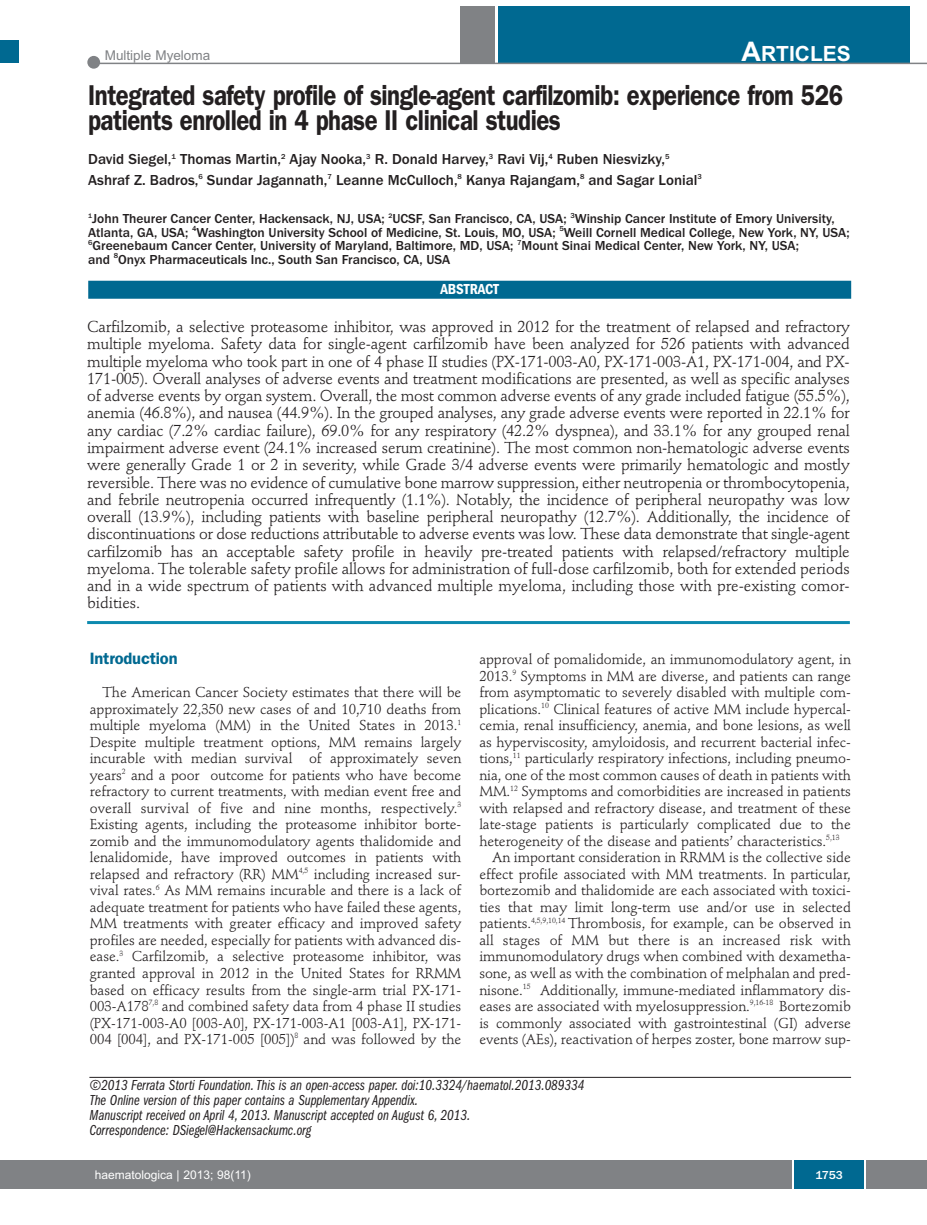
<style>
.page{position:relative;width:927px;height:1225px;background:#fff}
.page>*{position:absolute;margin:0;border:0;box-sizing:border-box;transform-origin:0 0}
.t1{font:600 28.8px/25.5px "Franklin Gothic";letter-spacing:-.02em;color:#231f20;scale:.83 1}
.t2{font:700 21px "Arial";color:#fff}
.t3{font:600 16.5px "Franklin Gothic";letter-spacing:-.01em;color:#006991}
.t4{font:15.75px/17.2px "Stempel Schneidler";letter-spacing:-.005em;color:#231f20;text-align:justify}
.t5{font:15px/15px "Franklin Gothic Book Cmpr Ital";color:#231f20}
.t6{font:500 15px/20.7px "Franklin Gothic";color:#231f20}
.t7{font:600 condensed 15px "Franklin Gothic";letter-spacing:-.005em;color:#fff}
.t8{font:14.25px/16.5px "Stempel Schneidler";letter-spacing:-.005em;color:#231f20;text-align:justify}
.t9{font:500 13.5px/13.5px "Franklin Gothic";color:#231f20}
.t10{font:13.5px "Arial";color:#808285}
.t11{font:12px "Arial";color:#fff}
.t12{font:500 12px "Franklin Gothic";color:#fff}
.s1{font-size:27px}
</style>
<div class="page">
<div style="left:18px;top:1160px;width:909px;height:28px;background:#808285"></div>
<div style="left:498px;top:6px;width:412px;height:56px;background:#006991"></div>
<div style="left:460px;top:6px;width:34px;height:56px;background:#808285"></div>
<div style="left:87px;top:56px;width:13px;height:13px;background:#808285;border-radius:50%"></div>
<hr style="left:95px;top:63px;width:832px;height:1px;background:#808285">
<div style="left:794px;top:1160px;width:70px;height:28px;background:#006991"></div>
<hr style="left:792px;top:1160px;width:2px;height:28px;background:#fff">
<hr style="left:864px;top:1160px;width:2px;height:28px;background:#fff">
<div style="left:0;top:40px;width:19px;height:22px;background:#006991"></div>
<div style="left:0;top:1160px;width:18px;height:28px;background:#808285"></div>
<hr style="left:89px;top:1077px;width:762px;height:1px;background:#231f20">
<hr style="left:87px;top:621px;width:763px;height:3px;background:#0d8aaf">
<div style="left:88px;top:281px;width:763px;height:18px;background:#006991"></div>
<p class="t10" style="left:105px;top:47px;width:107px">Multiple Myeloma</p>
<h2 class="t2" style="left:741px;top:42px;width:111px"><span class="s1">A</span>RTICLES</h2>
<h1 class="t1" style="left:88px;top:85px;width:911px">Integrated safety profile of single-agent carfilzomib: experience from 526 patients enrolled in 4 phase II clinical studies</h1>
<p class="t6" style="left:88px;top:148px;width:615px">David Siegel,<sup>1</sup> Thomas Martin,<sup>2</sup> Ajay Nooka,<sup>3</sup> R. Donald Harvey,<sup>3</sup> Ravi Vij,<sup>4</sup> Ruben Niesvizky,<sup>5<br></sup>Ashraf Z. Badros,<sup>6</sup> Sundar Jagannath,<sup>7</sup> Leanne McCulloch,<sup>8</sup> Kanya Rajangam,<sup>8</sup> and Sagar Lonial<sup>3</sup></p>
<p class="t9" style="left:88px;top:212px;width:763px"><sup>1</sup>John Theurer Cancer Center, Hackensack, NJ, USA; <sup>2</sup>UCSF, San Francisco, CA, USA; <sup>3</sup>Winship Cancer Institute of Emory University, Atlanta, GA, USA; <sup>4</sup>Washington University School of Medicine, St. Louis, MO, USA; <sup>5</sup>Weill Cornell Medical College, New York, NY, USA; <sup>6</sup>Greenebaum Cancer Center, University of Maryland, Baltimore, MD, USA; <sup>7</sup>Mount Sinai Medical Center, New York, NY, USA;<br>and <sup>8</sup>Onyx Pharmaceuticals Inc., South San Francisco, CA, USA</p>
<p class="t7" style="left:440px;top:284px;width:60px">ABSTRACT</p>
<p class="t4" style="left:87px;top:320px;width:764px">Carfilzomib, a selective proteasome inhibitor, was approved in 2012 for the treatment of relapsed and refractory multiple myeloma. Safety data for single-agent carfilzomib have been analyzed for 526 patients with advanced multiple myeloma who took part in one of 4 phase II studies (PX-171-003-A0, PX-171-003-A1, PX-171-004, and PX-171-005). Overall analyses of adverse events and treatment modifications are presented, as well as specific analyses of adverse events by organ system. Overall, the most common adverse events of any grade included fatigue (55.5%), anemia (46.8%), and nausea (44.9%). In the grouped analyses, any grade adverse events were reported in 22.1% for any cardiac (7.2% cardiac failure), 69.0% for any respiratory (42.2% dyspnea), and 33.1% for any grouped renal impairment adverse event (24.1% increased serum creatinine). The most common non-hematologic adverse events were generally Grade 1 or 2 in severity, while Grade 3/4 adverse events were primarily hematologic and mostly reversible. There was no evidence of cumulative bone marrow suppression, either neutropenia or thrombocytopenia, and febrile neutropenia occurred infrequently (1.1%). Notably, the incidence of peripheral neuropathy was low overall (13.9%), including patients with baseline peripheral neuropathy (12.7%). Additionally, the incidence of discontinuations or dose reductions attributable to adverse events was low. These data demonstrate that single-agent carfilzomib has an acceptable safety profile in heavily pre-treated patients with relapsed/refractory multiple myeloma. The tolerable safety profile allows for administration of full-dose carfilzomib, both for extended periods and in a wide spectrum of patients with advanced multiple myeloma, including those with pre-existing comor&shy;bidities.</p>
<p class="t3" style="left:90px;top:653px;width:89px">Introduction</p>
<p class="t8" style="left:90px;top:685px;width:373px;text-indent:13px">The American Cancer Society estimates that there will be approximately 22,350 new cases of and 10,710 deaths from multiple myeloma (MM) in the United States in 2013.<sup>1<br></sup>Despite multiple treatment options, MM remains largely incurable with median survival of approximately seven years<sup>2</sup> and a poor outcome for patients who have become refractory to current treatments, with median event free and overall survival of five and nine months, respectively.<sup>3<br></sup>Existing agents, including the proteasome inhibitor borte&shy;zomib and the immunomodulatory agents thalidomide and lenalidomide, have improved outcomes in patients with relapsed and refractory (RR) MM<sup>4,5</sup> including increased sur&shy;vival rates.<sup>6</sup> As MM remains incurable and there is a lack of adequate treatment for patients who have failed these agents, MM treatments with greater efficacy and improved safety profiles are needed, especially for patients with advanced dis&shy;ease.<sup>3</sup> Carfilzomib, a selective proteasome inhibitor, was granted approval in 2012 in the United States for RRMM based on efficacy results from the single-arm trial PX-171- 003-A178<sup>7,8</sup> and combined safety data from 4 phase II studies (PX-171-003-A0 [003-A0], PX-171-003-A1 [003-A1], PX-171- 004 [004], and PX-171-005 [005])<sup>8</sup> and was followed by the</p>
<p class="t8" style="left:479px;top:652px;width:373px">approval of pomalidomide, an immunomodulatory agent, in</p>
<p class="t8" style="left:479px;top:669px;width:373px">2013.<sup>9</sup> Symptoms in MM are diverse, and patients can range</p>
<p class="t8" style="left:479px;top:685px;width:373px">from asymptomatic to severely disabled with multiple com-</p>
<p class="t8" style="left:479px;top:702px;width:373px">plications.<sup>10</sup> Clinical features of active MM include hypercal-</p>
<p class="t8" style="left:479px;top:718px;width:373px">cemia, renal insufficiency, anemia, and bone lesions, as well</p>
<p class="t8" style="left:479px;top:735px;width:373px">as hyperviscosity, amyloidosis, and recurrent bacterial infec-</p>
<p class="t8" style="left:479px;top:751px;width:373px">tions,<sup>11</sup> particularly respiratory infections, including pneumo-</p>
<p class="t8" style="left:479px;top:768px;width:373px">nia, one of the most common causes of death in patients with</p>
<p class="t8" style="left:479px;top:784px;width:373px">MM.<sup>12</sup> Symptoms and comorbidities are increased in patients</p>
<p class="t8" style="left:479px;top:801px;width:373px">with relapsed and refractory disease, and treatment of these</p>
<p class="t8" style="left:479px;top:817px;width:373px">late-stage patients is particularly complicated due to the</p>
<p class="t8" style="left:479px;top:834px;width:362px">heterogeneity of the disease and patients’ characteristics.<sup>5,13</sup></p>
<p class="t8" style="left:492px;top:850px;width:360px">An important consideration in RRMM is the collective side</p>
<p class="t8" style="left:479px;top:867px;width:373px">effect profile associated with MM treatments. In particular,</p>
<p class="t8" style="left:479px;top:883px;width:373px">bortezomib and thalidomide are each associated with toxici-</p>
<p class="t8" style="left:479px;top:900px;width:373px">ties that may limit long-term use and/or use in selected</p>
<p class="t8" style="left:479px;top:916px;width:373px">patients.<sup>4,5,9,10,14</sup> Thrombosis, for example, can be observed in</p>
<p class="t8" style="left:479px;top:933px;width:373px">all stages of MM but there is an increased risk with</p>
<p class="t8" style="left:479px;top:949px;width:373px">immunomodulatory drugs when combined with dexametha-</p>
<p class="t8" style="left:479px;top:966px;width:373px">sone, as well as with the combination of melphalan and pred-</p>
<p class="t8" style="left:479px;top:982px;width:373px">nisone.<sup>15</sup> Additionally, immune-mediated inflammatory dis-</p>
<p class="t8" style="left:479px;top:999px;width:373px">eases are associated with myelosuppression.<sup>9,16-18</sup> Bortezomib</p>
<p class="t8" style="left:479px;top:1015px;width:373px">is commonly associated with gastrointestinal (GI) adverse</p>
<p class="t8" style="left:479px;top:1032px;width:373px">events (AEs), reactivation of herpes zoster, bone marrow sup-</p>
<p class="t5" style="left:89px;top:1079px;width:497px">©2013 Ferrata Storti Foundation.This is an open-access paper. doi:10.3324/haematol.2013.089334<br>The Online version of this paper contains a Supplementary Appendix.<br>Manuscript received on April 4, 2013. Manuscript accepted on August 6, 2013.<br>Correspondence: DSiegel@Hackensackumc.org</p>
<p class="t11" style="left:95px;top:1167px;width:158px">haematologica | 2013; 98(11)</p>
<p class="t12" style="left:815px;top:1167px;width:29px">1753</p>
</div>
